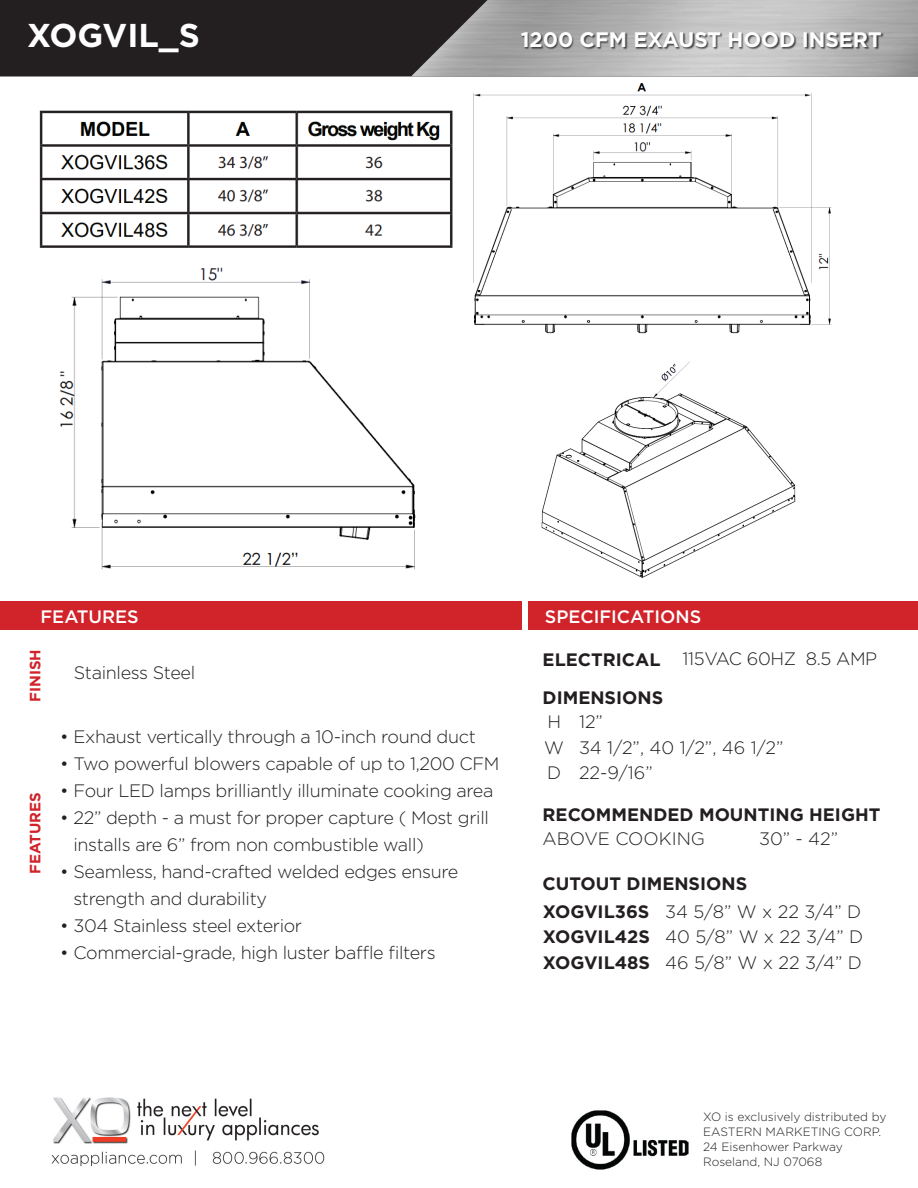
<style>
.page{position:relative;width:918px;height:1188px;background:#fff}
.page>*{position:absolute;margin:0;border:0;box-sizing:border-box;transform-origin:0 0}
.t1{font:700 33px "Gotham";color:#fff}
.t2{font:700 21px "Gotham";color:#fff}
.t3{font:300 18px/27px "Gotham";letter-spacing:-.02em;color:#231f20}
.t4{font:700 18px "Gotham";color:#231f20}
.t5{font:500 18px "Gotham";color:#fff}
.t6{font:300 18px "Gotham";color:#231f20}
.t7{font:700 15px "Gotham";color:#d1232a}
.t8{font:300 12px/15px "Gotham";color:#231f20}
</style>
<div class="page">
<img style="left:455px;top:76px;width:394px;height:258px">
<div style="left:0;top:0;width:411px;height:76px;background:#231f20"></div>
<img style="left:411px;top:0;width:507px;height:76px">
<div style="left:521px;top:32px;width:363px;height:18px;background:#231f20;opacity:.75"></div>
<div style="left:0;top:602px;width:522px;height:28px;background:#d1232a"></div>
<div style="left:528px;top:602px;width:390px;height:28px;background:#d1232a"></div>
<img style="left:51px;top:1097px;width:274px;height:70px">
<img style="left:572px;top:1110px;width:117px;height:59px">
<img style="left:60px;top:267px;width:356px;height:303px">
<img style="left:541px;top:361px;width:255px;height:217px">
<img style="left:39px;top:105px;width:420px;height:147px">
<p class="t1" style="left:27px;top:14px;width:174px">XOGVIL_S</p>
<p class="t2" style="left:521px;top:26px;width:363px">1200 CFM EXAUST HOOD INSERT</p>
<p class="t5" style="left:40px;top:605px;width:100px">FEATURES</p>
<p class="t5" style="left:545px;top:605px;width:158px">SPECIFICATIONS</p>
<p class="t7" style="left:25px;top:702px;width:54px;rotate:-90deg">FINISH</p>
<p class="t7" style="left:25px;top:874px;width:83px;rotate:-90deg">FEATURES</p>
<p class="t3" style="left:74px;top:658px;width:123px">Stainless Steel</p>
<p class="t3" style="left:60px;top:722px;width:417px">• Exhaust vertically through a 10-inch round duct</p>
<p class="t3" style="left:60px;top:749px;width:441px">• Two powerful blowers capable of up to 1,200 CFM</p>
<p class="t3" style="left:60px;top:776px;width:435px">• Four LED lamps brilliantly illuminate cooking area</p>
<p class="t3" style="left:74px;top:803px;width:417px;text-indent:-14px">• 22” depth - a must for proper capture ( Most grill installs are 6” from non combustible wall)</p>
<p class="t3" style="left:74px;top:857px;width:386px;text-indent:-14px">• Seamless, hand-crafted welded edges ensure strength and durability</p>
<p class="t3" style="left:60px;top:911px;width:244px">• 304 Stainless steel exterior</p>
<p class="t3" style="left:60px;top:938px;width:377px">• Commercial-grade, high luster baffle filters</p>
<p class="t4" style="left:543px;top:648px;width:119px">ELECTRICAL</p>
<p class="t4" style="left:543px;top:686px;width:122px">DIMENSIONS</p>
<p class="t3" style="left:682px;top:645px;width:196px">115VAC 60HZ 8.5 AMP</p>
<p class="t3" style="left:547px;top:708px;width:15px">H</p>
<p class="t3" style="left:544px;top:733px;width:21px">W</p>
<p class="t3" style="left:547px;top:759px;width:16px">D</p>
<p class="t3" style="left:579px;top:708px;width:26px">12”</p>
<p class="t3" style="left:579px;top:734px;width:206px">34 1/2”, 40 1/2”, 46 1/2”</p>
<p class="t3" style="left:579px;top:759px;width:75px">22-9/16”</p>
<p class="t4" style="left:543px;top:803px;width:339px">RECOMMENDED MOUNTING HEIGHT</p>
<p class="t6" style="left:543px;top:827px;width:164px">ABOVE COOKING</p>
<p class="t3" style="left:759px;top:825px;width:81px">30” - 42”</p>
<p class="t4" style="left:543px;top:872px;width:206px">CUTOUT DIMENSIONS</p>
<p class="t4" style="left:543px;top:900px;width:108px">XOGVIL36S</p>
<p class="t4" style="left:543px;top:925px;width:109px">XOGVIL42S</p>
<p class="t4" style="left:543px;top:951px;width:109px">XOGVIL48S</p>
<p class="t3" style="left:665px;top:898px;width:198px">34 5/8” W x 22 3/4” D</p>
<p class="t3" style="left:665px;top:923px;width:199px">40 5/8” W x 22 3/4” D</p>
<p class="t3" style="left:665px;top:949px;width:198px">46 5/8” W x 22 3/4” D</p>
<p class="t8" style="left:703px;top:1109px;width:185px">XO is exclusively distributed by<br>EASTERN MARKETING CORP.</p>
<p class="t8" style="left:703px;top:1139px;width:141px">24 Eisenhower Parkway</p>
<p class="t8" style="left:703px;top:1154px;width:121px">Roseland, NJ 07068</p>
</div>
